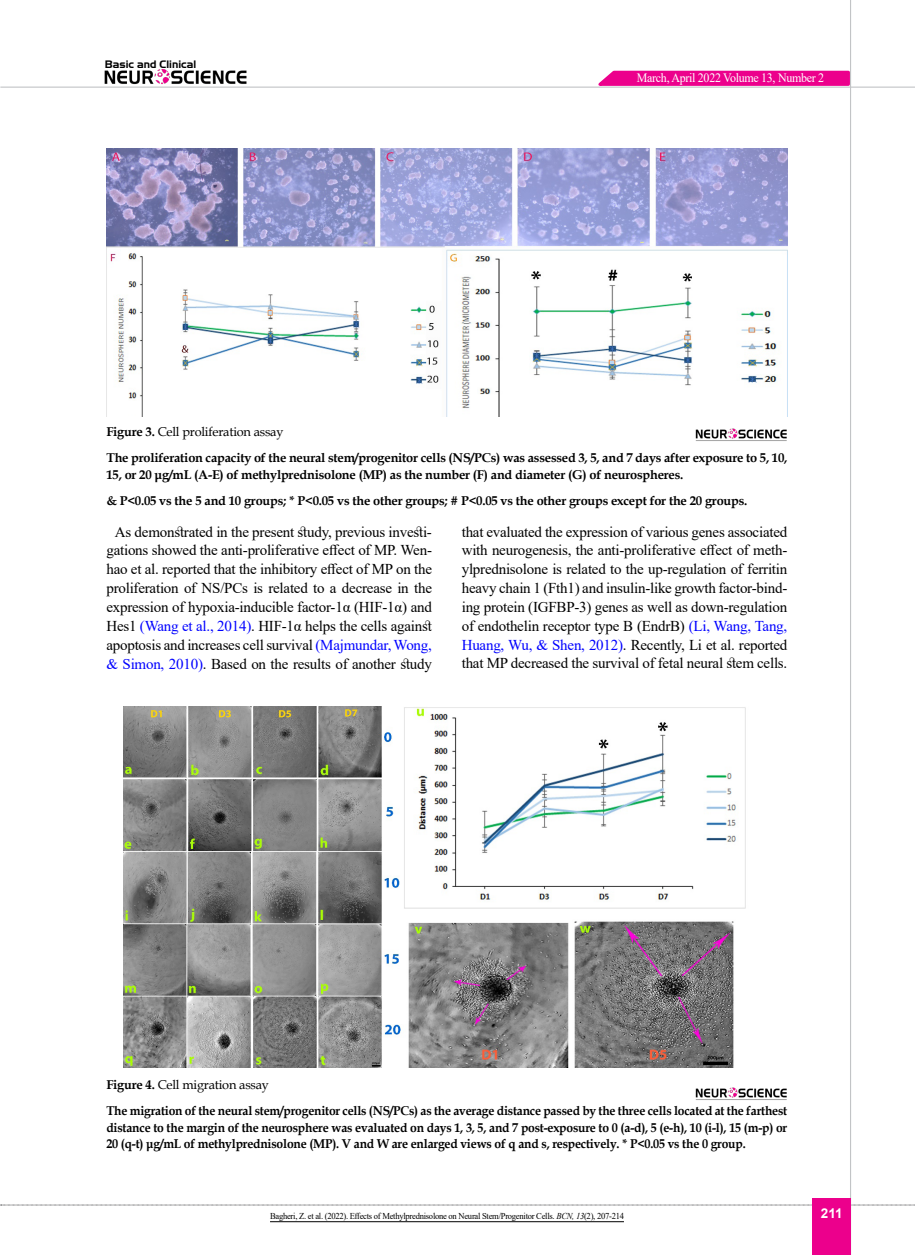
<style>
.page{position:relative;width:915px;height:1255px;background:#fff}
.page>*{position:absolute;margin:0;border:0;box-sizing:border-box;transform-origin:0 0}
.t1{font:15px/18.9px "Times New Roman";letter-spacing:-.015em;color:#000;text-align:center}
.t2{font:700 13.5px "Arial";color:#fff}
.t3{font:700 12.75px/26.2px "Book Antiqua";letter-spacing:-.015em;color:#000}
.t4{font:700 12.75px/16.5px "Book Antiqua";letter-spacing:-.015em;color:#000;scale:.95 1}
.t5{font:12.75px "Times New Roman";letter-spacing:-.025em;color:#fff;scale:.94 1}
.t6{font:10.5px "Aero Regular SWFTE";color:#000}
.t7{font:9px "Times New Roman";letter-spacing:-.03em;color:#000;scale:.95 1}
.s1{font-weight:400}
.s2{color:#00f}
.s3{font-style:italic}
</style>
<div class="page">
<svg style="left:1px;top:1204px;width:914px;height:1px"></svg>
<hr style="left:849px;top:0;width:1px;height:1254px;background:#c2c4c6">
<hr style="left:0;top:87px;width:914px;height:1px;background:#c2c4c6">
<img style="left:104px;top:69px;width:143px;height:16px">
<div style="left:812px;top:1198px;width:38px;height:56px;background:#ec008c"></div>
<svg style="left:591px;top:69px;width:260px;height:18px;background:#ee32a2"></svg>
<img style="left:106px;top:149px;width:681px;height:268px">
<img style="left:695px;top:428px;width:92px;height:13px">
<img style="left:123px;top:706px;width:623px;height:361px">
<img style="left:695px;top:1087px;width:92px;height:13px">
<hr style="left:270px;top:1221px;width:353px;height:1px;background:#000">
<p class="t6" style="left:105px;top:58px;width:93px">Basic and Clinical</p>
<p class="t5" style="left:636px;top:69px;width:201px">March, April 2022 Volume 13, Number 2</p>
<p class="t3" style="left:106px;top:418px;width:682px">Figure 3. <span class="s1">Cell proliferation assay<br></span>The proliferation capacity of the neural stem/progenitor cells (NS/PCs) was assessed 3, 5, and 7 days after exposure to 5, 10,</p>
<p class="t3" style="left:106px;top:461px;width:642px">15, or 20 μg/mL (A-E) of methylprednisolone (MP) as the number (F) and diameter (G) of neurospheres.<br>&amp; P&lt;0.05 vs the 5 and 10 groups; * P&lt;0.05 vs the other groups; # P&lt;0.05 vs the other groups except for the 20 groups.</p>
<p class="t1" style="left:106px;top:521px;width:327px">As demonstrated in the present study, previous investi&shy;gations showed the anti-proliferative effect of MP. Wen&shy;hao et al. reported that the inhibitory effect of MP on the proliferation of NS/PCs is related to a decrease in the expression of hypoxia-inducible factor-1α (HIF-1α) and Hes1 <span class="s2">(Wang et al., 2014)</span>. HIF-1α helps the cells against apoptosis and increases cell survival <span class="s2">(Majmundar, Wong, &amp; Simon, 2010)</span>. Based on the results of another study</p>
<p class="t1" style="left:461px;top:521px;width:327px;text-align:justify">that evaluated the expression of various genes associated with neurogenesis, the anti-proliferative effect of meth&shy;ylprednisolone is related to the up-regulation of ferritin heavy chain 1 (Fth1) and insulin-like growth factor-bind&shy;ing protein (IGFBP-3) genes as well as down-regulation of endothelin receptor type B (EndrB) <span class="s2">(Li, Wang, Tang, Huang, Wu, &amp; Shen, 2012)</span>. Recently, Li et al. reported that MP decreased the survival of fetal neural stem cells.</p>
<p class="t3" style="left:106px;top:1071px;width:682px">Figure 4. <span class="s1">Cell migration assay<br></span>The migration of the neural stem/progenitor cells (NS/PCs) as the average distance passed by the three cells located at the farthest</p>
<p class="t4" style="left:106px;top:1118px;width:718px">distance to the margin of the neurosphere was evaluated on days 1, 3, 5, and 7 post-exposure to 0 (a-d), 5 (e-h), 10 (i-l), 15 (m-p) or<br>20 (q-t) μg/mL of methylprednisolone (MP). V and W are enlarged views of q and s, respectively. * P&lt;0.05 vs the 0 group.</p>
<p class="t7" style="left:270px;top:1209px;width:374px">Bagheri, Z. et al. (2022). Effects of Methylprednisolone on Neural Stem/Progenitor Cells. <span class="s3">BCN, 13</span>(2), 207-214</p>
<p class="t2" style="left:820px;top:1203px;width:23px">211</p>
</div>
